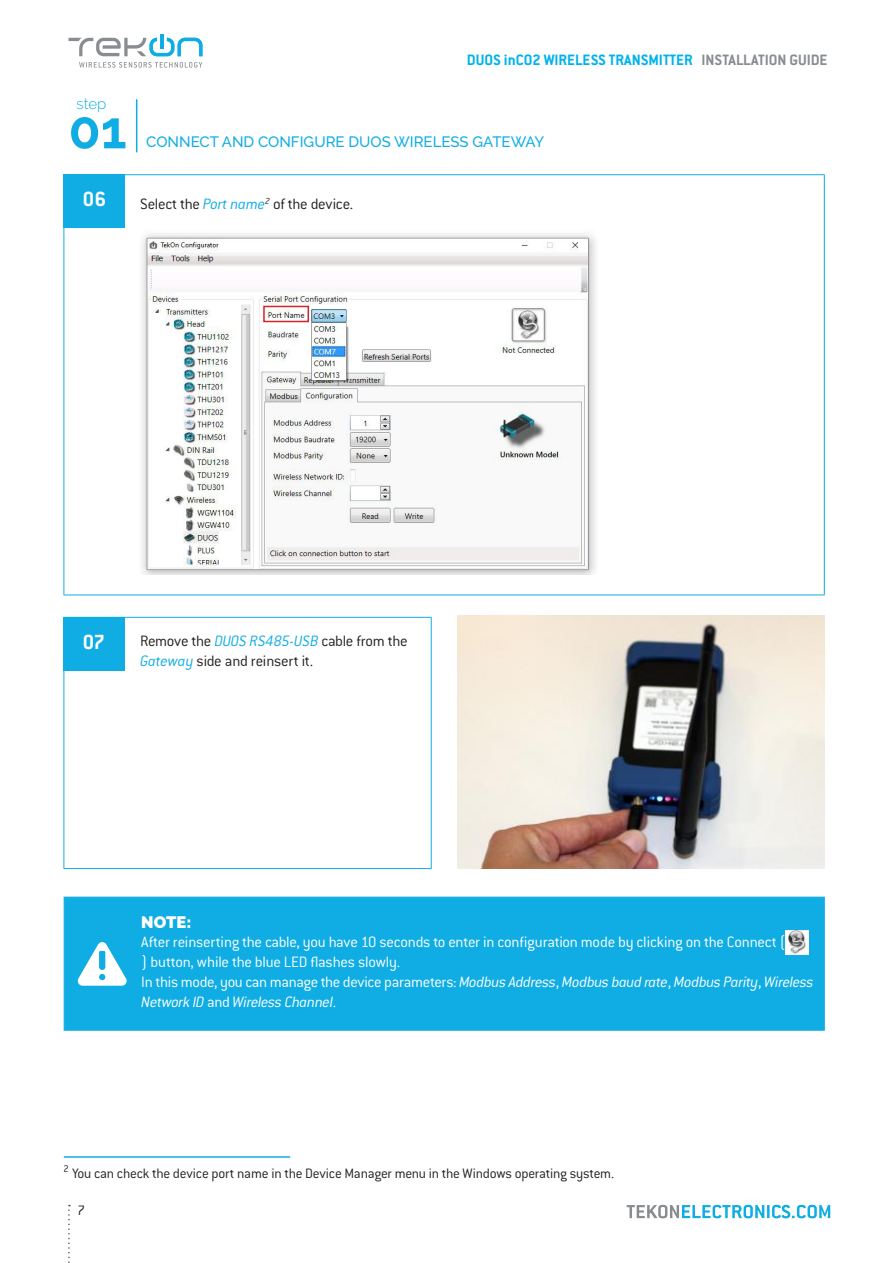
<style>
.page{position:relative;width:893px;height:1263px;background:#fff}
.page>*{position:absolute;margin:0;border:0;box-sizing:border-box;transform-origin:0 0}
.t1{font:700 52.5px "Raleway";color:#0fade4}
.t2{font:700 22.5px "Conduit ITC Pro";color:#fff}
.t3{font:300 16.5px/19.8px "Conduit ITC Pro";letter-spacing:-.015em;color:#fff}
.t4{font:300 16.5px/19.8px "Conduit ITC Pro";letter-spacing:-.015em;color:#241f1f}
.t5{font:700 16.5px "Conduit ITC Pro";color:#00b2ec}
.t6{font:900 16.5px "Raleway";color:#fff}
.t7{font:300 15px "Conduit ITC Pro";letter-spacing:-.015em;color:#241f1f}
.t8{font:500 15px "Raleway";color:#0fade4}
.t9{font:300 15px "Raleway";color:#0fade4}
.s1{color:#898c90}
.s2{font-style:italic;color:#0fade4}
.s3{font-style:italic}
</style>
<div class="page">
<hr style="left:136px;top:99px;width:1px;height:53px;background:#0fade4">
<svg style="left:627px;top:1205px;width:203px;height:13px"></svg>
<svg style="left:68px;top:1205px;width:2px;height:58px"></svg>
<svg style="left:68px;top:34px;width:134px;height:22px"></svg>
<svg style="left:79px;top:62px;width:123px;height:6px"></svg>
<hr style="left:64px;top:174px;width:761px;height:1px;background:#0fade4">
<hr style="left:64px;top:175px;width:1px;height:420px;background:#0fade4">
<hr style="left:824px;top:175px;width:1px;height:420px;background:#0fade4">
<hr style="left:64px;top:595px;width:761px;height:1px;background:#0fade4">
<hr style="left:64px;top:617px;width:368px;height:1px;background:#0fade4">
<hr style="left:64px;top:618px;width:1px;height:250px;background:#0fade4">
<hr style="left:431px;top:618px;width:1px;height:250px;background:#0fade4">
<hr style="left:64px;top:868px;width:368px;height:1px;background:#0fade4">
<div style="left:64px;top:174px;width:61px;height:53px;background:#0fade4"></div>
<div style="left:64px;top:618px;width:61px;height:53px;background:#0fade4"></div>
<img style="left:457px;top:615px;width:368px;height:254px">
<img style="left:142px;top:234px;width:454px;height:340px">
<div style="left:263px;top:306px;width:46px;height:16px;border:2px solid #d42429"></div>
<div style="left:64px;top:897px;width:761px;height:133px;background:#0fade4;border:1px solid #0fade4"></div>
<svg style="left:78px;top:942px;width:49px;height:44px"></svg>
<hr style="left:64px;top:1156px;width:226px;height:2px;background:#0fade4">
<img style="left:786px;top:930px;width:22px;height:24px">
<p class="t9" style="left:77px;top:95px;width:31px">step</p>
<h1 class="t1" style="left:68px;top:100px;width:60px">01</h1>
<p class="t5" style="left:467px;top:51px;width:362px">DUOS inCO2 WIRELESS TRANSMITTER <span class="s1">INSTALLATION GUIDE</span></p>
<p class="t8" style="left:146px;top:133px;width:400px">CONNECT AND CONFIGURE DUOS WIRELESS GATEWAY</p>
<h2 class="t2" style="left:83px;top:186px;width:25px">06</h2>
<p class="t4" style="left:140px;top:194px;width:215px">Select the <span class="s2">Port name</span><sup>2</sup> of the device.</p>
<h2 class="t2" style="left:83px;top:629px;width:24px">07</h2>
<p class="t4" style="left:140px;top:631px;width:269px">Remove the <span class="s2">DUOS RS485-USB</span> cable from the<br><span class="s2">Gateway</span> side and reinsert it.</p>
<p class="t6" style="left:141px;top:912px;width:52px">NOTE:</p>
<p class="t3" style="left:141px;top:932px;width:674px">After reinserting the cable, you have 10 seconds to enter in configuration mode by clicking on the Connect (<br>) button, while the blue LED flashes slowly.<br>In this mode, you can manage the device parameters: <span class="s3">Modbus Address</span>, <span class="s3">Modbus baud rate</span>, <span class="s3">Modbus Parity</span>, <span class="s3">Wireless Network ID</span> and <span class="s3">Wireless Channel</span>.</p>
<p class="t7" style="left:64px;top:1165px;width:552px"><sup>2</sup> You can check the device port name in the Device Manager menu in the Windows operating system.</p>
<p class="t7" style="left:77px;top:1202px;width:9px">7</p>
</div>
